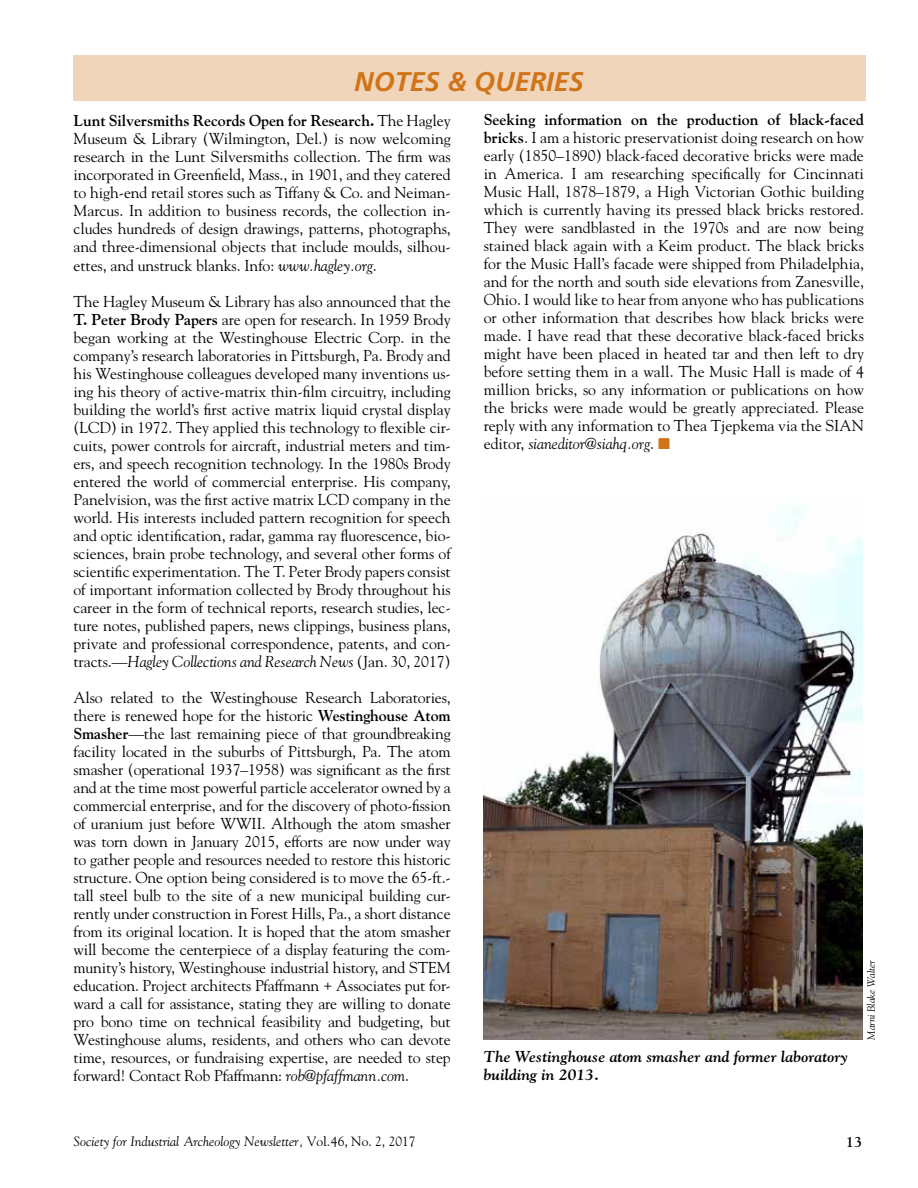
<style>
.page{position:relative;width:918px;height:1188px;background:#fff}
.page>*{position:absolute;margin:0;border:0;box-sizing:border-box;transform-origin:0 0}
.t1{font:italic 700 27px "Frutiger LT Std";color:#cf7418}
.t2{font:15.75px/18px "Goudy Std";letter-spacing:-.005em;color:#000;text-align:justify}
.t3{font:italic 700 15.75px/18px "Goudy Std";color:#000}
.t4{font:700 15px "Goudy Std";color:#000}
.t5{font:italic 13.5px "Goudy Std";color:#000}
.t6{font:italic 10.5px "Goudy Std";color:#000}
.s1{font-weight:700}
.s2{font-style:italic}
.s3{color:#cf7418}
.s4{font-style:normal}
</style>
<div class="page">
<div style="left:73px;top:56px;width:793px;height:45px;background:#f1d5ba"></div>
<img style="left:484px;top:507px;width:378px;height:533px">
<h1 class="t1" style="left:354px;top:66px;width:231px">NOTES &amp; QUERIES</h1>
<p class="t2" style="left:74px;top:112px;width:379px"><span class="s1">Lunt Silversmiths Records Open for Research.</span> The Hagley Museum &amp; Library (Wilmington, Del.) is now welcoming research in the Lunt Silversmiths collection. The firm was incorporated in Greenfield, Mass., in 1901, and they catered to high-end retail stores such as Tiffany &amp; Co. and Neiman-Marcus. In addition to business records, the collection in&shy;cludes hundreds of design drawings, patterns, photographs, and three-dimensional objects that include moulds, silhou&shy;ettes, and unstruck blanks. Info: <span class="s2">www.hagley.org</span>.</p>
<p class="t2" style="left:74px;top:292px;width:379px">The Hagley Museum &amp; Library has also announced that the <span class="s1">T. Peter Brody Papers</span> are open for research. In 1959 Brody began working at the Westinghouse Electric Corp. in the company’s research laboratories in Pittsburgh, Pa. Brody and his Westinghouse colleagues developed many inventions us&shy;ing his theory of active-matrix thin-film circuitry, including building the world’s first active matrix liquid crystal display (LCD) in 1972. They applied this technology to flexible cir&shy;cuits, power controls for aircraft, industrial meters and tim&shy;ers, and speech recognition technology. In the 1980s Brody entered the world of commercial enterprise. His company, Panelvision, was the first active matrix LCD company in the world. His interests included pattern recognition for speech and optic identification, radar, gamma ray fluorescence, bio&shy;sciences, brain probe technology, and several other forms of scientific experimentation. The T. Peter Brody papers consist of important information collected by Brody throughout his career in the form of technical reports, research studies, lec&shy;ture notes, published papers, news clippings, business plans, private and professional correspondence, patents, and con&shy;tracts.—<span class="s2">Hagley Collections and Research News</span> (Jan. 30, 2017)</p>
<p class="t2" style="left:74px;top:688px;width:379px">Also related to the Westinghouse Research Laboratories, there is renewed hope for the historic <span class="s1">Westinghouse Atom Smasher</span>—the last remaining piece of that groundbreaking facility located in the suburbs of Pittsburgh, Pa. The atom smasher (operational 1937–1958) was significant as the first and at the time most powerful particle accelerator owned by a commercial enterprise, and for the discovery of photo-fission of uranium just before WWII. Although the atom smasher was torn down in January 2015, efforts are now under way to gather people and resources needed to restore this historic structure. One option being considered is to move the 65-ft.- tall steel bulb to the site of a new municipal building cur&shy;rently under construction in Forest Hills, Pa., a short distance from its original location. It is hoped that the atom smasher will become the centerpiece of a display featuring the com&shy;munity’s history, Westinghouse industrial history, and STEM education. Project architects Pfaffmann + Associates put for&shy;ward a call for assistance, stating they are willing to donate pro bono time on technical feasibility and budgeting, but Westinghouse alums, residents, and others who can devote time, resources, or fundraising expertise, are needed to step forward! Contact Rob Pfaffmann: <span class="s2">rob@pfaffmann.com</span>.</p>
<p class="t2" style="left:484px;top:110px;width:382px"><span class="s1">Seeking information on the production of black-faced bricks</span>. I am a historic preservationist doing research on how early (1850–1890) black-faced decorative bricks were made in America. I am researching specifically for Cincinnati Music Hall, 1878–1879, a High Victorian Gothic building which is currently having its pressed black bricks restored.<br>They were sandblasted in the 1970s and are now being stained black again with a Keim product. The black bricks for the Music Hall’s facade were shipped from Philadelphia, and for the north and south side elevations from Zanesville, Ohio. I would like to hear from anyone who has publications or other information that describes how black bricks were made. I have read that these decorative black-faced bricks might have been placed in heated tar and then left to dry before setting them in a wall. The Music Hall is made of 4 million bricks, so any information or publications on how the bricks were made would be greatly appreciated. Please reply with any information to Thea Tjepkema via the SIAN editor, <span class="s2">sianeditor@siahq.org</span>. <span class="s3">■</span></p>
<p class="t6" style="left:865px;top:1040px;width:81px;rotate:-90deg">Marni Blake Walter</p>
<p class="t3" style="left:484px;top:1047px;width:365px">The Westinghouse atom smasher and former laboratory building in 2013.</p>
<p class="t5" style="left:74px;top:1133px;width:344px">Society for Industrial Archeology Newsletter, <span class="s4">Vol. 46, No. 2, 2017</span></p>
<p class="t4" style="left:846px;top:1133px;width:18px">13</p>
</div>
